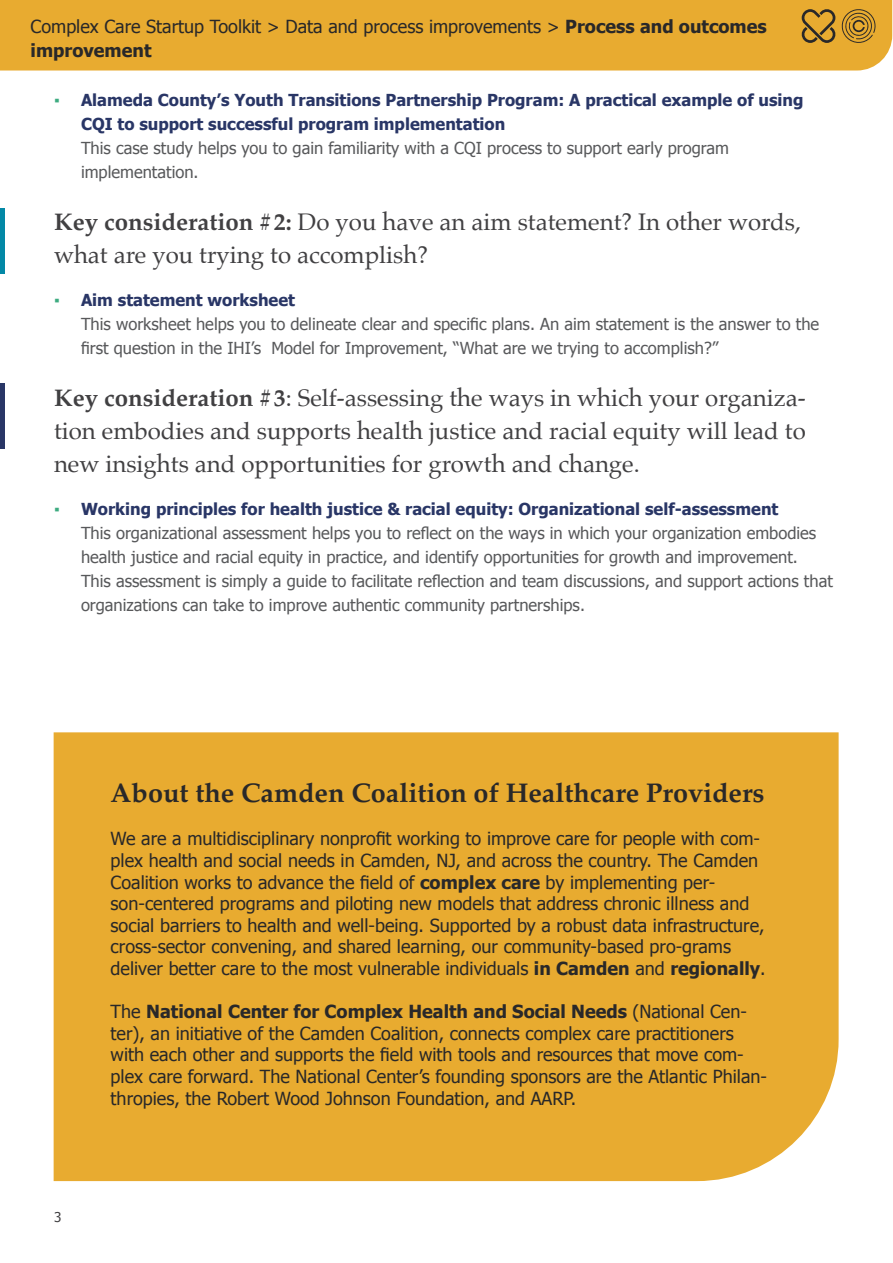
<style>
.page{position:relative;width:893px;height:1263px;background:#fff}
.page>*{position:absolute;margin:0;border:0;box-sizing:border-box;transform-origin:0 0}
.t1{font:700 27px "Palatino";color:#292829}
.t2{font:24px/33px "Palatino";color:#414042}
.t3{font:18px/21.6px "Tahoma";color:#292829}
.t4{font:16.5px/24px "Tahoma";color:#58595b}
.t5{font:700 16.5px/24px "Tahoma";color:#293666}
.t6{font:13.5px "Tahoma";color:#414042}
.s1{font-weight:700}
.s2{color:#3dab80}
.s3{font-weight:700;color:#3dab80}
.s4{font-weight:700;color:#293666}
</style>
<div class="page">
<div style="left:0;top:0;width:892px;height:71px;background:#e8ab30"></div>
<div style="left:54px;top:732px;width:785px;height:449px;background:#e8ab30"></div>
<svg style="left:801px;top:8px;width:75px;height:37px;background:#b98b2e"></svg>
<div style="left:0;top:208px;width:5px;height:66px;background:#0388a6"></div>
<div style="left:0;top:383px;width:5px;height:66px;background:#293666"></div>
<p class="t3" style="left:31px;top:13px;width:738px;line-height:24px">Complex Care Startup Toolkit &gt; Data and process improvements &gt; <span class="s1">Process and outcomes improvement</span></p>
<p class="t5" style="left:81px;top:87px;width:724px;text-indent:-27px"><span class="s2">▪</span> Alameda County’s Youth Transitions Partnership Program: A practical example of using<br>CQI to support successful program implementation</p>
<p class="t4" style="left:81px;top:135px;width:649px">This case study helps you to gain familiarity with a CQI process to support early program implementation.</p>
<h2 class="t2" style="left:54px;top:205px;width:749px"><span class="s1">Key consideration #2:</span> Do you have an aim statement? In other words, what are you trying to accomplish?</h2>
<p class="t4" style="left:81px;top:287px;width:740px;text-indent:-27px"><span class="s3">▪</span> <span class="s4">Aim statement worksheet<br></span>This worksheet helps you to delineate clear and specific plans. An aim statement is the answer to the first question in the IHI’s Model for Improvement, “What are we trying to accomplish?”</p>
<h2 class="t2" style="left:54px;top:381px;width:753px;text-align:justify"><span class="s1">Key consideration #3</span>: Self-assessing the ways in which your organiza&shy;tion embodies and supports health justice and racial equity will lead to new insights and opportunities for growth and change.</h2>
<p class="t4" style="left:81px;top:496px;width:753px;text-indent:-27px"><span class="s3">▪</span> <span class="s4">Working principles for health justice &amp; racial equity: Organizational self-assessment<br></span>This organizational assessment helps you to reflect on the ways in which your organization embodies health justice and racial equity in practice, and identify opportunities for growth and improvement.<br>This assessment is simply a guide to facilitate reflection and team discussions, and support actions that organizations can take to improve authentic community partnerships.</p>
<p class="t6" style="left:54px;top:1208px;width:9px">3</p>
<h1 class="t1" style="left:111px;top:770px;width:655px">About the Camden Coalition of Healthcare Providers</h1>
<p class="t3" style="left:111px;top:827px;width:657px">We are a multidisciplinary nonprofit working to improve care for people with com&shy;plex health and social needs in Camden, NJ, and across the country. The Camden Coalition works to advance the field of <span class="s1">complex care</span> by implementing per&shy;son-centered programs and piloting new models that address chronic illness and social barriers to health and well-being. Supported by a robust data infrastructure, cross-sector convening, and shared learning, our community-based pro-grams deliver better care to the most vulnerable individuals <span class="s1">in Camden</span> and <span class="s1">regionally</span>.</p>
<p class="t3" style="left:111px;top:1000px;width:658px">The <span class="s1">National Center for Complex Health and Social Needs</span> (National Cen&shy;ter), an initiative of the Camden Coalition, connects complex care practitioners with each other and supports the field with tools and resources that move com&shy;plex care forward. The National Center’s founding sponsors are the Atlantic Philan&shy;thropies, the Robert Wood Johnson Foundation, and AARP.</p>
</div>
